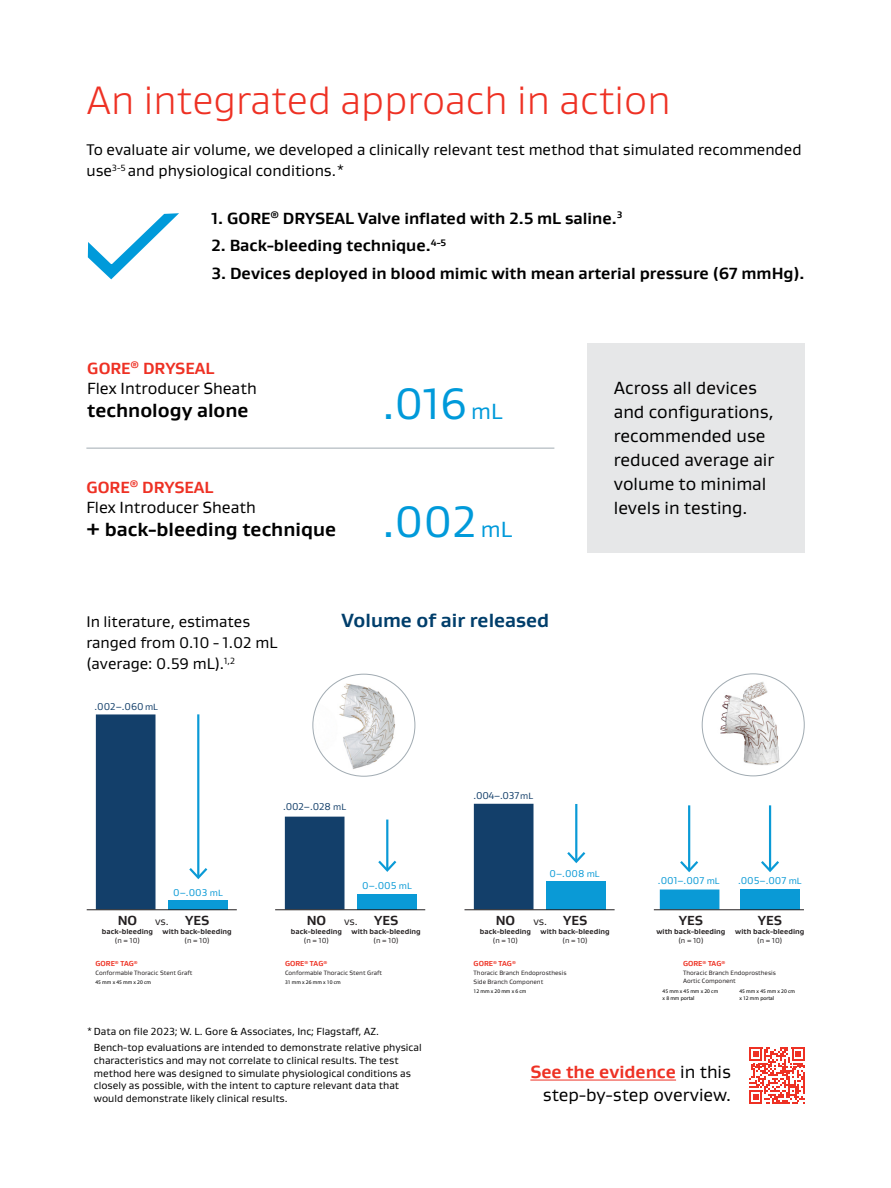
<style>
.page{position:relative;width:891px;height:1188px;background:#fff}
.page>*{position:absolute;margin:0;border:0;box-sizing:border-box;transform-origin:0 0}
.t1{font:44.85px "Gore Gustan";color:#009ada}
.t2{font:300 40.5px "Gore Gustan";color:#ee3124}
.t3{font:700 19.5px "Gore Gustan";color:#000}
.t4{font:700 19.5px "Gore Gustan";color:#003e6b}
.t5{font:18px/24px "Gore Gustan";color:#000;text-align:right}
.t6{font:700 16.5px "Gore Gustan";color:#000}
.t7{font:16.5px/19.8px "Gore Gustan";color:#000}
.t8{font:15.75px/21px "Gore Gustan";color:#000}
.t9{font:700 13.35px "Gore Gustan";letter-spacing:.005em;color:#231f20}
.t10{font:10.65px "Gore Gustan";color:#231f20}
.t11{font:10.5px/12.8px "Gore Gustan";color:#000}
.t12{font:10.05px "Gore Gustan";color:#0a9ad6}
.t13{font:10.05px "Gore Gustan";letter-spacing:-.01em;color:#133f6a}
.t14{font:700 7.5px "Gore Gustan";letter-spacing:.005em;color:#231f20}
.t15{font:7.5px "Gore Gustan";letter-spacing:.005em;color:#231f20}
.t16{font:700 7.35px "Gore Gustan";color:#ee3325}
.t17{font:6.3px/8.7px "Gore Gustan";color:#231f20}
.t18{font:5.55px/6.6px "Myriad Pro";color:#000}
.s1{font-weight:700;color:#ee3124}
.s2{font-size:22.5px}
.s3{font-size:9.15px}
.s4{font-size:9.15px;color:#0c9ad6}
</style>
<div class="page">
<hr style="left:530px;top:1080px;width:146px;height:1px;background:#ee3124">
<svg style="left:749px;top:1047px;width:56px;height:57px"></svg>
<hr style="left:86px;top:448px;width:468px;height:1px;background:#a1abb2">
<div style="left:587px;top:344px;width:218px;height:209px;background:#e6e7e8"></div>
<svg style="left:88px;top:213px;width:91px;height:66px"></svg>
<div style="left:96px;top:714px;width:60px;height:196px;background:#133f6a"></div>
<div style="left:168px;top:900px;width:60px;height:10px;background:#0a9ad6"></div>
<hr style="left:197px;top:714px;width:2px;height:163px;background:#0a9ad6">
<svg style="left:189px;top:868px;width:18px;height:11px"></svg>
<div style="left:285px;top:817px;width:60px;height:93px;background:#133f6a"></div>
<div style="left:357px;top:894px;width:60px;height:16px;background:#0a9ad6"></div>
<hr style="left:386px;top:820px;width:2px;height:50px;background:#0a9ad6">
<svg style="left:378px;top:861px;width:18px;height:11px"></svg>
<div style="left:474px;top:804px;width:60px;height:106px;background:#133f6a"></div>
<div style="left:546px;top:881px;width:60px;height:29px;background:#0a9ad6"></div>
<hr style="left:575px;top:804px;width:2px;height:57px;background:#0a9ad6">
<svg style="left:567px;top:852px;width:18px;height:11px"></svg>
<svg style="left:660px;top:890px;width:59px;height:20px"></svg>
<div style="left:740px;top:889px;width:60px;height:21px;background:#0a9ad6"></div>
<hr style="left:769px;top:805px;width:2px;height:65px;background:#0a9ad6">
<svg style="left:761px;top:861px;width:18px;height:11px"></svg>
<hr style="left:688px;top:805px;width:2px;height:65px;background:#0a9ad6">
<svg style="left:680px;top:861px;width:18px;height:11px"></svg>
<hr style="left:87px;top:910px;width:150px;height:1px;background:#231f20">
<hr style="left:275px;top:910px;width:150px;height:1px;background:#231f20">
<hr style="left:465px;top:910px;width:150px;height:1px;background:#231f20">
<hr style="left:654px;top:910px;width:150px;height:1px;background:#231f20">
<img style="left:704px;top:675px;width:95px;height:99px">
<img style="left:313px;top:674px;width:102px;height:102px;border-radius:51px">
<h2 class="t2" style="left:86px;top:74px;width:586px">An integrated approach in action</h2>
<h3 class="t8" style="left:86px;top:139px;width:717px">To evaluate air volume, we developed a clinically relevant test method that simulated recommended use<sup>3-5</sup> and physiological conditions.*</h3>
<h3 class="t6" style="left:212px;top:207px;width:412px">1. GORE<sup>®</sup> DRYSEAL Valve inflated with 2.5 mL saline.<sup>3</sup></h3>
<h3 class="t6" style="left:212px;top:235px;width:236px">2. Back-bleeding technique.<sup>4-5</sup></h3>
<h3 class="t6" style="left:211px;top:262px;width:595px">3. Devices deployed in blood mimic with mean arterial pressure (67 mmHg).</h3>
<h3 class="t7" style="left:87px;top:358px;width:171px"><span class="s1">GORE</span><sup>®</sup> <span class="s1">DRYSEAL<br></span>Flex Introducer Sheath</h3>
<h3 class="t3" style="left:87px;top:398px;width:163px">technology alone</h3>
<h3 class="t7" style="left:86px;top:477px;width:171px"><span class="s1">GORE</span><sup>®</sup> <span class="s1">DRYSEAL<br></span>Flex Introducer Sheath</h3>
<h3 class="t3" style="left:86px;top:517px;width:251px">+ back-bleeding technique</h3>
<h1 class="t1" style="left:382px;top:375px;width:121px">.016 <span class="s2">mL</span></h1>
<h3 class="t5" style="left:614px;top:376px;width:162px;text-align:left">Across all devices and configurations, recommended use reduced average air volume to minimal levels in testing.</h3>
<h1 class="t1" style="left:382px;top:492px;width:131px">.002 <span class="s2">mL</span></h1>
<h3 class="t8" style="left:86px;top:611px;width:165px">In literature, estimates</h3>
<h3 class="t4" style="left:342px;top:607px;width:209px">Volume of air released</h3>
<h3 class="t8" style="left:86px;top:632px;width:193px">ranged from 0.10 - 1.02 mL (average: 0.59 mL).<sup>1,2</sup></h3>
<p class="t13" style="left:94px;top:700px;width:65px">.002–.060<span class="s3">mL</span></p>
<p class="t12" style="left:173px;top:886px;width:51px">0–.003 <span class="s4">mL</span></p>
<p class="t13" style="left:283px;top:800px;width:64px">.002–.028 <span class="s3">mL</span></p>
<p class="t12" style="left:362px;top:880px;width:51px">0–.005 <span class="s3">mL</span></p>
<p class="t13" style="left:474px;top:789px;width:61px">.004–.037<span class="s3">mL</span></p>
<p class="t12" style="left:550px;top:867px;width:52px">0–.008 <span class="s3">mL</span></p>
<p class="t9" style="left:118px;top:912px;width:21px">NO</p>
<p class="t14" style="left:102px;top:926px;width:53px">back-bleeding</p>
<p class="t15" style="left:115px;top:935px;width:27px">(n = 10)</p>
<p class="t9" style="left:185px;top:912px;width:26px">YES</p>
<p class="t14" style="left:163px;top:926px;width:71px">with back-bleeding</p>
<p class="t15" style="left:185px;top:935px;width:27px">(n = 10)</p>
<p class="t9" style="left:307px;top:912px;width:21px">NO</p>
<p class="t14" style="left:291px;top:926px;width:53px">back-bleeding</p>
<p class="t15" style="left:304px;top:935px;width:27px">(n = 10)</p>
<p class="t9" style="left:374px;top:912px;width:26px">YES</p>
<p class="t14" style="left:352px;top:926px;width:71px">with back-bleeding</p>
<p class="t15" style="left:374px;top:935px;width:27px">(n = 10)</p>
<p class="t9" style="left:496px;top:912px;width:21px">NO</p>
<p class="t14" style="left:480px;top:926px;width:53px">back-bleeding</p>
<p class="t15" style="left:493px;top:935px;width:27px">(n = 10)</p>
<p class="t9" style="left:563px;top:912px;width:26px">YES</p>
<p class="t14" style="left:541px;top:926px;width:71px">with back-bleeding</p>
<p class="t15" style="left:563px;top:935px;width:27px">(n = 10)</p>
<p class="t10" style="left:155px;top:915px;width:15px">vs.</p>
<p class="t10" style="left:344px;top:915px;width:15px">vs.</p>
<p class="t10" style="left:533px;top:915px;width:15px">vs.</p>
<p class="t16" style="left:95px;top:959px;width:44px">GORE<sup>®</sup> TAG<sup>®</sup></p>
<p class="t17" style="left:95px;top:968px;width:99px">Conformable Thoracic Stent Graft</p>
<p class="t18" style="left:95px;top:979px;width:57px">45 mm x 45 mm x 20 cm</p>
<p class="t16" style="left:285px;top:959px;width:44px">GORE<sup>®</sup> TAG<sup>®</sup></p>
<p class="t17" style="left:285px;top:968px;width:99px">Conformable Thoracic Stent Graft</p>
<p class="t18" style="left:285px;top:979px;width:57px">31 mm x 26 mm x 10 cm</p>
<p class="t16" style="left:474px;top:959px;width:44px">GORE<sup>®</sup> TAG<sup>®</sup></p>
<p class="t17" style="left:474px;top:968px;width:94px">Thoracic Branch Endoprosthesis<br>Side Branch Component</p>
<p class="t18" style="left:474px;top:988px;width:54px">12 mm x 20 mm x 6 cm</p>
<p class="t12" style="left:658px;top:874px;width:63px">.001–.007 <span class="s3">mL</span></p>
<p class="t9" style="left:679px;top:912px;width:26px">YES</p>
<p class="t14" style="left:656px;top:926px;width:71px">with back-bleeding</p>
<p class="t15" style="left:678px;top:935px;width:27px">(n = 10)</p>
<p class="t12" style="left:738px;top:874px;width:65px">.005–.007 <span class="s3">mL</span></p>
<p class="t9" style="left:758px;top:912px;width:26px">YES</p>
<p class="t14" style="left:735px;top:926px;width:71px">with back-bleeding</p>
<p class="t15" style="left:757px;top:935px;width:27px">(n = 10)</p>
<p class="t16" style="left:683px;top:959px;width:44px">GORE<sup>®</sup> TAG<sup>®</sup></p>
<p class="t17" style="left:683px;top:968px;width:94px">Thoracic Branch Endoprosthesis<br>Aortic Component</p>
<p class="t18" style="left:739px;top:988px;width:57px">45 mm x 45 mm x 20 cm x 12 mm portal</p>
<p class="t18" style="left:663px;top:988px;width:57px">45 mm x 45 mm x 20 cm x 8 mm portal</p>
<p class="t11" style="left:94px;top:1023px;width:329px;line-height:16px;text-indent:-7px">*Data on file 2023; W. L. Gore &amp; Associates, Inc; Flagstaff, AZ.<br>Bench-top evaluations are intended to demonstrate relative physical</p>
<p class="t11" style="left:94px;top:1054px;width:319px">characteristics and may not correlate to clinical results. The test method here was designed to simulate physiological conditions as closely as possible, with the intent to capture relevant data that would demonstrate likely clinical results.</p>
<h3 class="t5" style="left:530px;top:1060px;width:202px;line-height:23.2px"><span class="s1">See the evidence</span> in this step-by-step overview.</h3>
</div>
